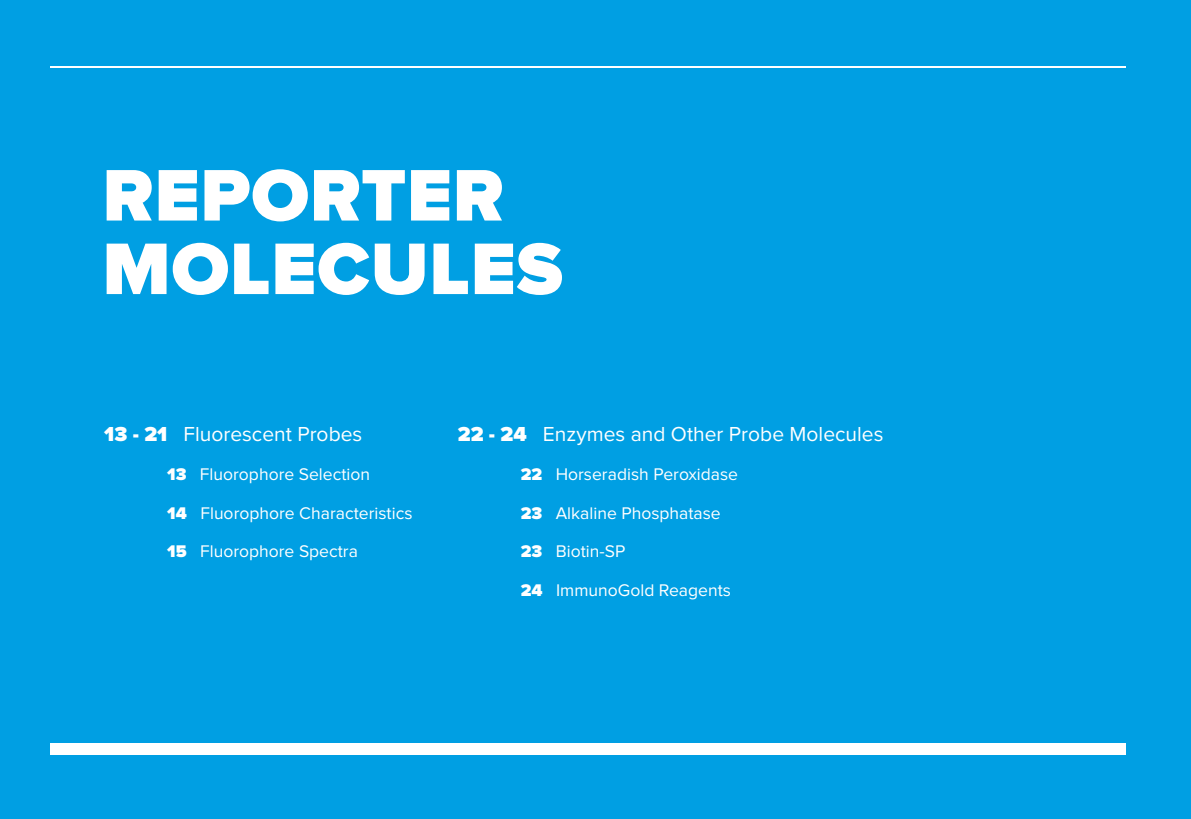
<style>
.page{position:relative;width:1191px;height:819px;background:#009fe3}
.page>*{position:absolute;margin:0;border:0;box-sizing:border-box;transform-origin:0 0}
.t1{font:900 75.6px/73.5px "Proxima Nova";letter-spacing:.01em;color:#fff}
.t2{font:21px "Proxima Nova";color:#fff}
.t3{font:17.5px "Proxima Nova";color:#fff}
.s1{font-weight:900}
</style>
<div class="page">
<hr style="left:50px;top:67px;width:1075px;height:1px;background:#fff">
<div style="left:50px;top:742px;width:1075px;height:12px;background:#fff"></div>
<h1 class="t1" style="left:103px;top:162px;width:462px">REPORTER<br>MOLECULES</h1>
<p class="t2" style="left:104px;top:425px;width:260px"><span class="s1">13 - 21</span> Fluorescent Probes</p>
<p class="t3" style="left:167px;top:466px;width:204px"><span class="s1">13</span> Fluorophore Selection</p>
<p class="t3" style="left:167px;top:504px;width:247px"><span class="s1">14</span> Fluorophore Characteristics</p>
<p class="t3" style="left:167px;top:543px;width:192px"><span class="s1">15</span> Fluorophore Spectra</p>
<p class="t2" style="left:458px;top:425px;width:427px"><span class="s1">22 - 24</span> Enzymes and Other Probe Molecules</p>
<p class="t3" style="left:521px;top:466px;width:219px"><span class="s1">22</span> Horseradish Peroxidase</p>
<p class="t3" style="left:521px;top:504px;width:201px"><span class="s1">23</span> Alkaline Phosphatase</p>
<p class="t3" style="left:521px;top:543px;width:106px"><span class="s1">23</span> Biotin-SP</p>
<p class="t3" style="left:521px;top:581px;width:212px"><span class="s1">24</span> ImmunoGold Reagents</p>
</div>
